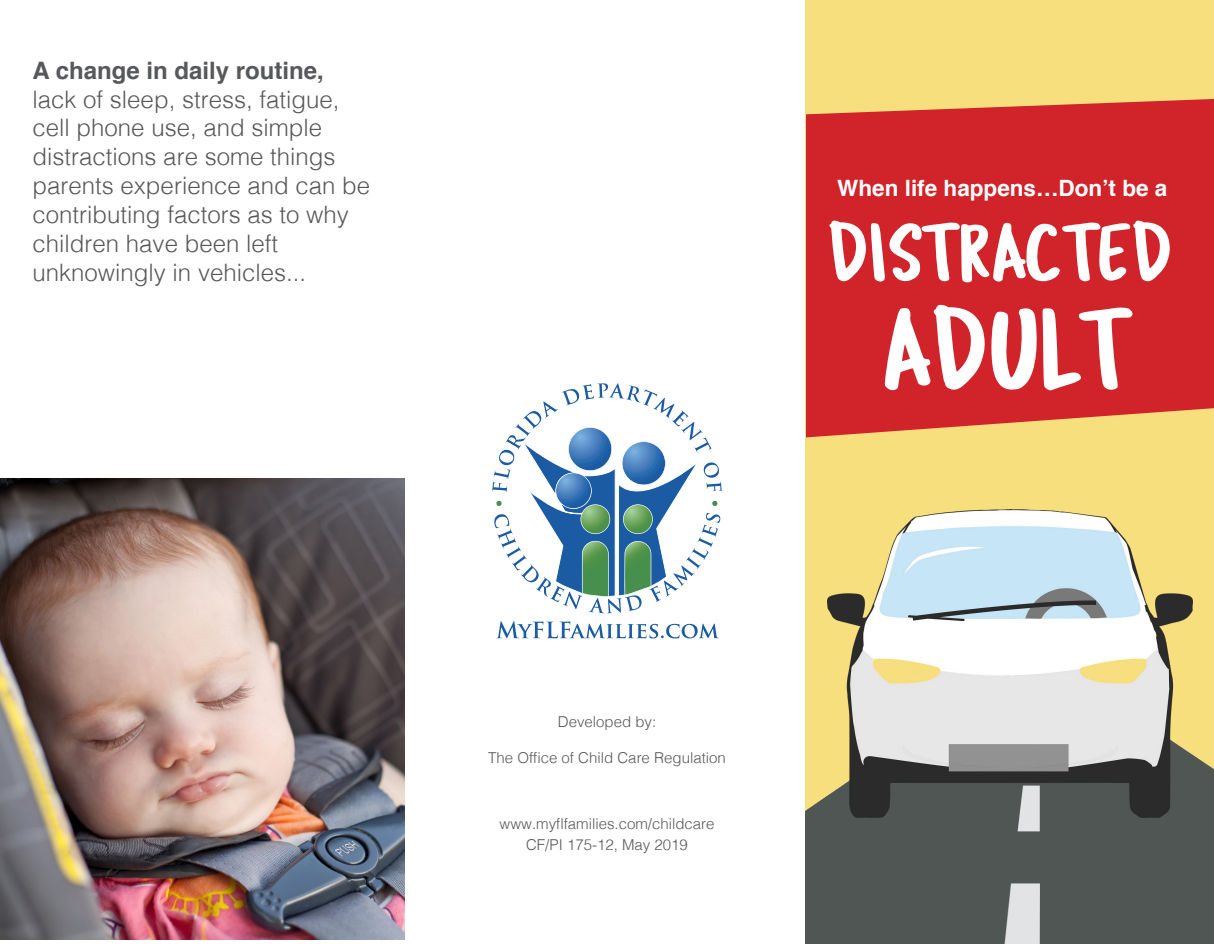
<style>
.page{position:relative;width:1214px;height:944px;background:#fff}
.page>*{position:absolute;margin:0;border:0;box-sizing:border-box;transform-origin:0 0}
.t1{font:300 24px/28.8px "Helvetica";color:#57585a}
.t2{font:700 24px "Helvetica";color:#57585a}
.t3{font:700 22.5px "Helvetica";color:#fff}
.t4{font:300 15px "Helvetica";color:#57585a}
</style>
<div class="page">
<img style="left:0;top:478px;width:405px;height:461px">
<div style="left:806px;top:0;width:408px;height:817px;background:#f7df7d"></div>
<svg style="left:496px;top:621px;width:223px;height:17px"></svg>
<svg style="left:492px;top:383px;width:230px;height:230px"></svg>
<svg style="left:806px;top:99px;width:408px;height:338px;fill:#d1232a"></svg>
<svg style="left:829px;top:220px;width:341px;height:67px"></svg>
<svg style="left:883px;top:304px;width:250px;height:89px"></svg>
<div style="left:806px;top:754px;width:408px;height:189px;background:#505654"></div>
<img style="left:827px;top:509px;width:365px;height:308px">
<p class="t2" style="left:33px;top:51px;width:293px">A change in daily routine,</p>
<p class="t1" style="left:33px;top:83px;width:308px">lack of sleep, stress, fatigue,</p>
<p class="t1" style="left:33px;top:112px;width:291px">cell phone use, and simple</p>
<p class="t1" style="left:33px;top:141px;width:304px">distractions are some things</p>
<p class="t1" style="left:33px;top:169px;width:339px">parents experience and can be contributing factors as to why children have been left</p>
<p class="t1" style="left:33px;top:256px;width:275px">unknowingly in vehicles...</p>
<p class="t3" style="left:837px;top:170px;width:332px">When life happens…Don’t be a</p>
<p class="t4" style="left:558px;top:709px;width:100px">Developed by:</p>
<p class="t4" style="left:488px;top:745px;width:239px">The Office of Child Care Regulation</p>
<p class="t4" style="left:499px;top:810px;width:217px">www.myflfamilies.com/childcare</p>
<p class="t4" style="left:526px;top:832px;width:163px">CF/PI 175-12, May 2019</p>
</div>
